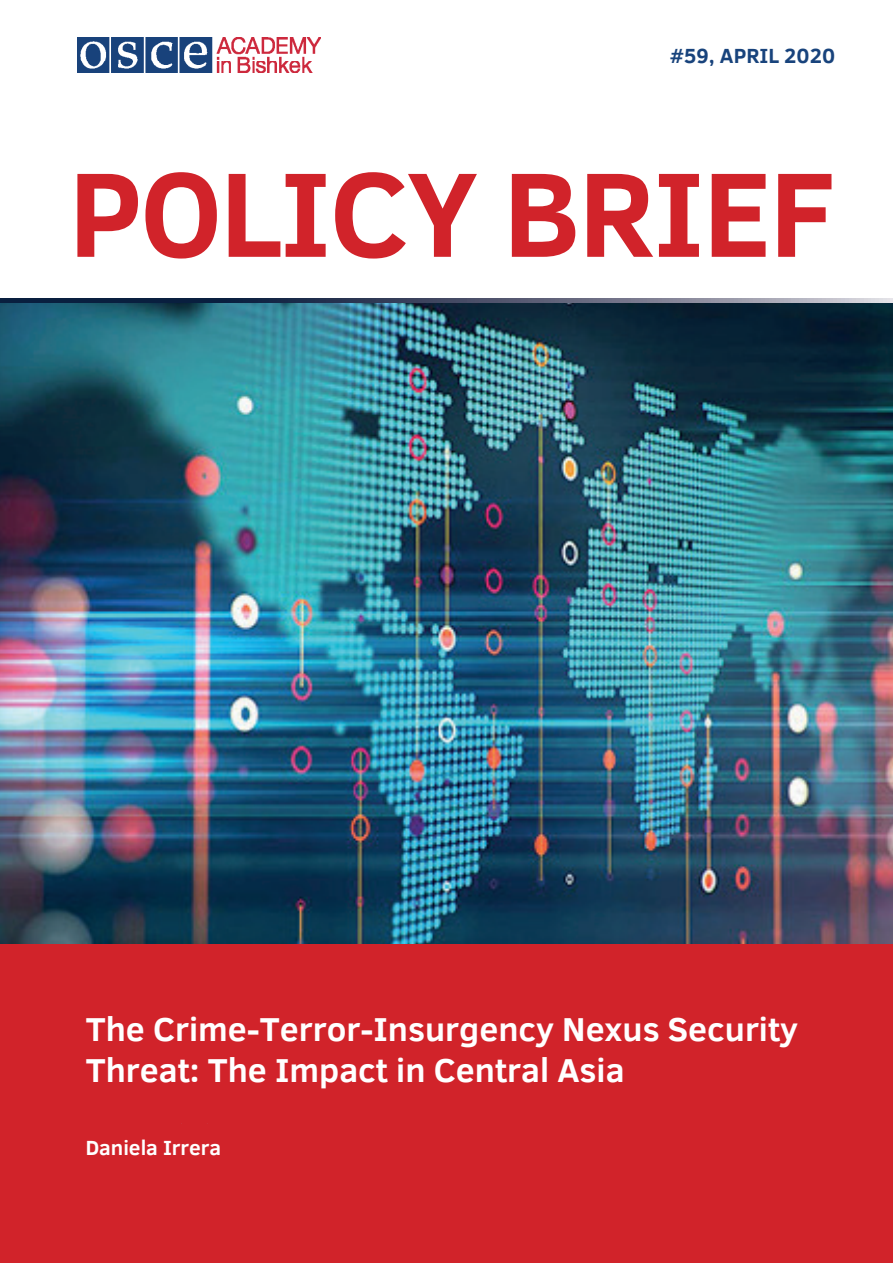
<style>
.page{position:relative;width:893px;height:1263px;background:#fff}
.page>*{position:absolute;margin:0;border:0;box-sizing:border-box;transform-origin:0 0}
.t1{font:700 34.05px/40.8px "Clear Sans";color:#fff}
.t2{font:700 21px "Clear Sans";color:#fff}
.t3{font:700 21px "Clear Sans";color:#18437c}
</style>
<div class="page">
<img style="left:0;top:303px;width:893px;height:641px">
<img style="left:1px;top:755px;width:113px;height:152px">
<img style="left:114px;top:755px;width:35px;height:117px">
<img style="left:695px;top:895px;width:176px;height:49px">
<div style="left:1px;top:944px;width:892px;height:315px;background:#d1232a"></div>
<img style="left:77px;top:37px;width:244px;height:36px">
<svg style="left:0;top:302px;width:893px;height:1px"></svg>
<svg style="left:77px;top:174px;width:61px;height:83px"></svg>
<svg style="left:145px;top:172px;width:72px;height:87px"></svg>
<svg style="left:229px;top:174px;width:51px;height:83px"></svg>
<svg style="left:286px;top:174px;width:40px;height:83px"></svg>
<svg style="left:335px;top:172px;width:142px;height:87px"></svg>
<svg style="left:512px;top:174px;width:63px;height:83px"></svg>
<svg style="left:587px;top:174px;width:66px;height:83px"></svg>
<svg style="left:659px;top:174px;width:40px;height:83px"></svg>
<svg style="left:712px;top:174px;width:53px;height:83px"></svg>
<svg style="left:778px;top:174px;width:53px;height:83px"></svg>
<div style="left:1px;top:1077px;width:211px;height:182px;background:#d1232a"></div>
<svg style="left:0;top:299px;width:893px;height:3px"></svg>
<p class="t3" style="left:670px;top:40px;width:167px">#59, APRIL 2020</p>
<p class="t1" style="left:86px;top:1007px;width:714px">The Crime-Terror-Insurgency Nexus Security<br>Threat: The Impact in Central Asia</p>
<p class="t2" style="left:86px;top:1132px;width:137px">Daniela Irrera</p>
</div>
